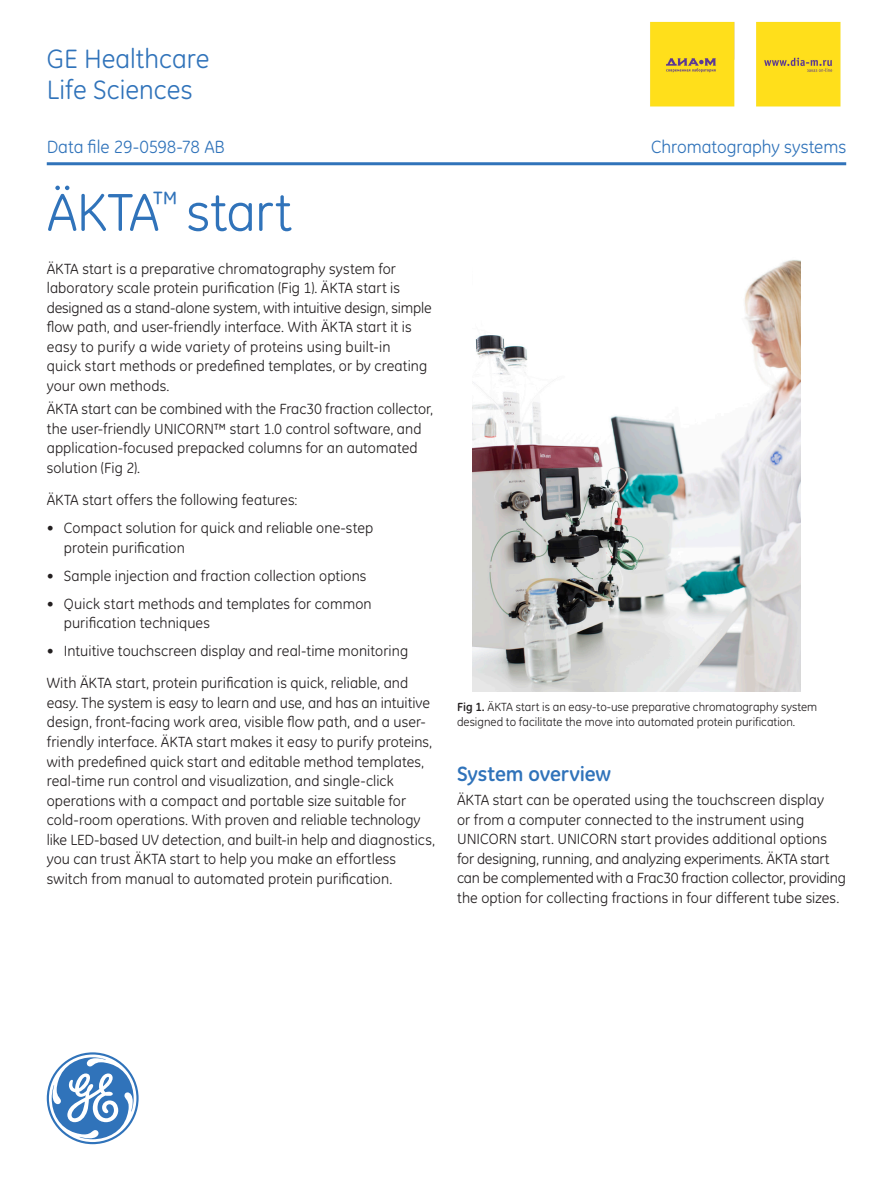
<style>
.page{position:relative;width:893px;height:1191px;background:#fff}
.page>*{position:absolute;margin:0;border:0;box-sizing:border-box;transform-origin:0 0}
.Headline{font:54px "GE Inspira";letter-spacing:-.015em;color:#3073ba}
.GE_Healthcare{font:27px/31.5px "GE Inspira";color:#3073ba}
.Subhead_1{font:700 21px "GE Inspira";letter-spacing:-.005em;color:#3073ba}
.AppNote_Data_file_to{font:18px "GE Inspira";letter-spacing:-.005em;color:#3073ba}
.Body_text{font:15px/19.5px "GE Inspira";letter-spacing:.005em;color:#231f20}
.t1{font:12px/15px "GE Inspira";color:#231f20}
.s1{font-weight:700}
</style>
<div class="page">
<svg style="left:47px;top:1052px;width:92px;height:92px"></svg>
<hr style="left:47px;top:162px;width:799px;height:3px;background:#3073ba">
<img style="left:472px;top:260px;width:329px;height:431px">
<img style="left:650px;top:21px;width:191px;height:86px">
<p class="GE_Healthcare" style="left:47px;top:42px;width:164px">GE Healthcare<br>Life Sciences</p>
<p class="AppNote_Data_file_to" style="left:47px;top:137px;width:179px">Data file 29-0598-78 AB</p>
<p class="AppNote_Data_file_to" style="left:651px;top:137px;width:196px">Chromatography systems</p>
<p class="Headline" style="left:47px;top:181px;width:247px">ÄKTA<sup>™</sup> start</p>
<p class="Body_text" style="left:47px;top:259px;width:386px">ÄKTA start is a preparative chromatography system for laboratory scale protein purification (Fig 1). ÄKTA start is designed as a stand-alone system, with intuitive design, simple flow path, and user-friendly interface. With ÄKTA start it is easy to purify a wide variety of proteins using built-in<br>quick start methods or predefined templates, or by creating your own methods.</p>
<p class="Body_text" style="left:47px;top:399px;width:388px">ÄKTA start can be combined with the Frac30 fraction collector, the user-friendly UNICORN™ start 1.0 control software, and application-focused prepacked columns for an automated solution (Fig 2).</p>
<p class="Body_text" style="left:47px;top:490px;width:252px">ÄKTA start offers the following features:</p>
<p class="Body_text" style="left:64px;top:518px;width:311px;text-indent:-17px">• Compact solution for quick and reliable one-step protein purification</p>
<p class="Body_text" style="left:47px;top:566px;width:321px">• Sample injection and fraction collection options</p>
<p class="Body_text" style="left:64px;top:594px;width:309px;text-indent:-17px">• Quick start methods and templates for common purification techniques</p>
<p class="Body_text" style="left:47px;top:641px;width:363px">• Intuitive touchscreen display and real-time monitoring</p>
<p class="Body_text" style="left:47px;top:673px;width:390px">With ÄKTA start, protein purification is quick, reliable, and easy. The system is easy to learn and use, and has an intuitive design, front-facing work area, visible flow path, and a user&shy;friendly interface. ÄKTA start makes it easy to purify proteins, with predefined quick start and editable method templates, real-time run control and visualization, and single-click operations with a compact and portable size suitable for cold-room operations. With proven and reliable technology like LED-based UV detection, and built-in help and diagnostics, you can trust ÄKTA start to help you make an effortless switch from manual to automated protein purification.</p>
<p class="t1" style="left:457px;top:699px;width:362px"><span class="s1">Fig 1.</span> ÄKTA start is an easy-to-use preparative chromatography system designed to facilitate the move into automated protein purification.</p>
<p class="Subhead_1" style="left:457px;top:760px;width:156px">System overview</p>
<p class="Body_text" style="left:457px;top:790px;width:390px">ÄKTA start can be operated using the touchscreen display<br>or from a computer connected to the instrument using UNICORN start. UNICORN start provides additional options for designing, running, and analyzing experiments. ÄKTA start can be complemented with a Frac30 fraction collector, providing the option for collecting fractions in four different tube sizes.</p>
</div>
